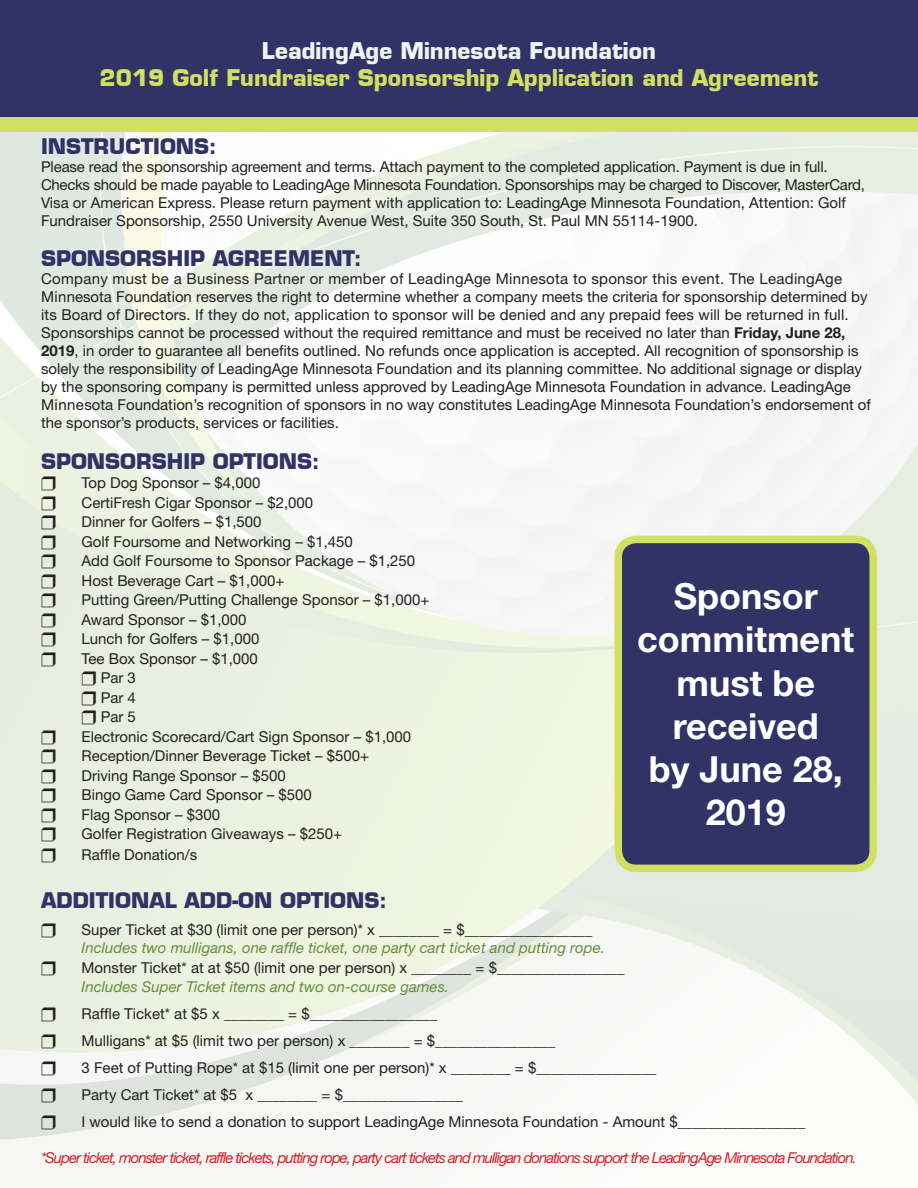
<style>
.page{position:relative;width:918px;height:1188px;background:#fff}
.page>*{position:absolute;margin:0;border:0;box-sizing:border-box;transform-origin:0 0}
.t1{font:700 36px "Helvetica Neue";color:#fff}
.t2{font:700 22.5px "Eurostile LT";color:#d1df62}
.t3{font:700 22.5px "Eurostile LT";color:#f1f3f3}
.t4{font:700 21px "Eurostile LT";color:#313265}
.t5{font:15px/18px "Helvetica Neue";color:#231f20}
.t6{font:italic 15px "Helvetica Neue";letter-spacing:-.07em;color:#d1232a}
.t7{font:italic 15px "Helvetica Neue";color:#668e3c}
.s1{font-weight:700}
</style>
<div class="page">
<svg style="left:0;top:0;width:918px;height:132px;background:#434564"></svg>
<div style="left:618px;top:539px;width:255px;height:329px;background:#313265;border-radius:18px"></div>
<div style="left:615px;top:536px;width:262px;height:336px;border:8px solid #d1df62;border-radius:18px"></div>
<svg style="left:42px;top:477px;width:13px;height:33px"></svg>
<svg style="left:42px;top:516px;width:18px;height:33px"></svg>
<svg style="left:42px;top:555px;width:18px;height:33px"></svg>
<svg style="left:42px;top:594px;width:18px;height:33px"></svg>
<svg style="left:42px;top:633px;width:18px;height:33px"></svg>
<svg style="left:82px;top:672px;width:14px;height:33px"></svg>
<svg style="left:82px;top:711px;width:14px;height:14px"></svg>
<svg style="left:42px;top:730px;width:18px;height:14px"></svg>
<svg style="left:42px;top:750px;width:18px;height:33px"></svg>
<svg style="left:42px;top:789px;width:18px;height:33px"></svg>
<svg style="left:42px;top:828px;width:18px;height:14px"></svg>
<svg style="left:42px;top:849px;width:18px;height:14px"></svg>
<svg style="left:42px;top:924px;width:18px;height:14px"></svg>
<svg style="left:42px;top:961px;width:18px;height:14px"></svg>
<svg style="left:42px;top:1008px;width:18px;height:14px"></svg>
<svg style="left:42px;top:1035px;width:18px;height:14px"></svg>
<svg style="left:42px;top:1089px;width:18px;height:14px"></svg>
<svg style="left:42px;top:1116px;width:18px;height:14px"></svg>
<p class="t3" style="left:262px;top:37px;width:396px">LeadingAge Minnesota Foundation</p>
<p class="t2" style="left:100px;top:64px;width:720px">2019 Golf Fundraiser Sponsorship Application and Agreement</p>
<p class="t4" style="left:41px;top:133px;width:177px">INSTRUCTIONS:</p>
<p class="t5" style="left:41px;top:157px;width:825px">Please read the sponsorship agreement and terms. Attach payment to the completed application. Payment is due in full.<br>Checks should be made payable to LeadingAge Minnesota Foundation. Sponsorships may be charged to Discover, MasterCard, Visa or American Express. Please return payment with application to: LeadingAge Minnesota Foundation, Attention: Golf Fundraiser Sponsorship, 2550 University Avenue West, Suite 350 South, St. Paul MN 55114-1900.</p>
<p class="t4" style="left:41px;top:246px;width:322px">SPONSORSHIP AGREEMENT:</p>
<p class="t5" style="left:41px;top:270px;width:831px">Company must be a Business Partner or member of LeadingAge Minnesota to sponsor this event. The LeadingAge Minnesota Foundation reserves the right to determine whether a company meets the criteria for sponsorship determined by its Board of Directors. If they do not, application to sponsor will be denied and any prepaid fees will be returned in full.<br>Sponsorships cannot be processed without the required remittance and must be received no later than <span class="s1">Friday, June 28, 2019</span>, in order to guarantee all benefits outlined. No refunds once application is accepted. All recognition of sponsorship is solely the responsibility of LeadingAge Minnesota Foundation and its planning committee. No additional signage or display by the sponsoring company is permitted unless approved by LeadingAge Minnesota Foundation in advance. LeadingAge Minnesota Foundation’s recognition of sponsors in no way constitutes LeadingAge Minnesota Foundation’s endorsement of the sponsor’s products, services or facilities.</p>
<p class="t4" style="left:41px;top:448px;width:280px">SPONSORSHIP OPTIONS:</p>
<p class="t5" style="left:82px;top:474px;width:180px">Top Dog Sponsor – $4,000</p>
<p class="t5" style="left:82px;top:493px;width:233px">CertiFresh Cigar Sponsor – $2,000</p>
<p class="t5" style="left:82px;top:513px;width:182px">Dinner for Golfers – $1,500</p>
<p class="t5" style="left:82px;top:532px;width:273px">Golf Foursome and Networking – $1,450</p>
<p class="t5" style="left:82px;top:552px;width:335px">Add Golf Foursome to Sponsor Package – $1,250</p>
<p class="t5" style="left:82px;top:571px;width:204px">Host Beverage Cart – $1,000+</p>
<p class="t5" style="left:82px;top:591px;width:349px">Putting Green/Putting Challenge Sponsor – $1,000+</p>
<p class="t5" style="left:82px;top:610px;width:167px">Award Sponsor – $1,000</p>
<p class="t5" style="left:82px;top:630px;width:179px">Lunch for Golfers – $1,000</p>
<p class="t5" style="left:82px;top:649px;width:178px">Tee Box Sponsor – $1,000</p>
<p class="t5" style="left:101px;top:669px;width:37px">Par 3</p>
<p class="t5" style="left:101px;top:688px;width:37px">Par 4</p>
<p class="t5" style="left:101px;top:708px;width:37px">Par 5</p>
<p class="t5" style="left:82px;top:727px;width:331px">Electronic Scorecard/Cart Sign Sponsor – $1,000</p>
<p class="t5" style="left:82px;top:747px;width:289px">Reception/Dinner Beverage Ticket – $500+</p>
<p class="t5" style="left:82px;top:766px;width:206px">Driving Range Sponsor – $500</p>
<p class="t5" style="left:82px;top:786px;width:232px">Bingo Game Card Sponsor – $500</p>
<p class="t5" style="left:82px;top:805px;width:140px">Flag Sponsor – $300</p>
<p class="t5" style="left:82px;top:825px;width:262px">Golfer Registration Giveaways – $250+</p>
<p class="t5" style="left:82px;top:846px;width:117px">Raffle Donation/s</p>
<p class="t4" style="left:41px;top:888px;width:348px">ADDITIONAL ADD-ON OPTIONS:</p>
<p class="t5" style="left:82px;top:921px;width:512px">Super Ticket at $30 (limit one per person)* x ________ = $_________________</p>
<p class="t7" style="left:82px;top:939px;width:525px">Includes two mulligans, one raffle ticket, one party cart ticket and putting rope.</p>
<p class="t5" style="left:82px;top:958px;width:544px">Monster Ticket* at at $50 (limit one per person) x ________ = $_________________</p>
<p class="t7" style="left:82px;top:978px;width:369px">Includes Super Ticket items and two on-course games.</p>
<p class="t5" style="left:82px;top:1005px;width:357px">Raffle Ticket* at $5 x ________ = $_________________</p>
<p class="t5" style="left:82px;top:1032px;width:475px">Mulligans* at $5 (limit two per person) x ________ = $________________</p>
<p class="t5" style="left:82px;top:1059px;width:576px">3 Feet of Putting Rope* at $15 (limit one per person)* x ________ = $________________</p>
<p class="t5" style="left:82px;top:1086px;width:383px">Party Cart Ticket* at $5 x ________ = $________________</p>
<p class="t5" style="left:82px;top:1113px;width:725px">I would like to send a donation to support LeadingAge Minnesota Foundation - Amount $_________________</p>
<p class="t6" style="left:41px;top:1149px;width:817px">*Super ticket, monster ticket, raffle tickets, putting rope, party cart tickets and mulligan donations support the LeadingAge Minnesota Foundation.</p>
<p class="t1" style="left:674px;top:574px;width:146px">Sponsor</p>
<p class="t1" style="left:637px;top:617px;width:219px">commitment</p>
<p class="t1" style="left:676px;top:660px;width:140px">must be</p>
<p class="t1" style="left:673px;top:704px;width:148px">received</p>
<p class="t1" style="left:649px;top:747px;width:196px">by June 28,</p>
<p class="t1" style="left:706px;top:790px;width:82px">2019</p>
</div>
